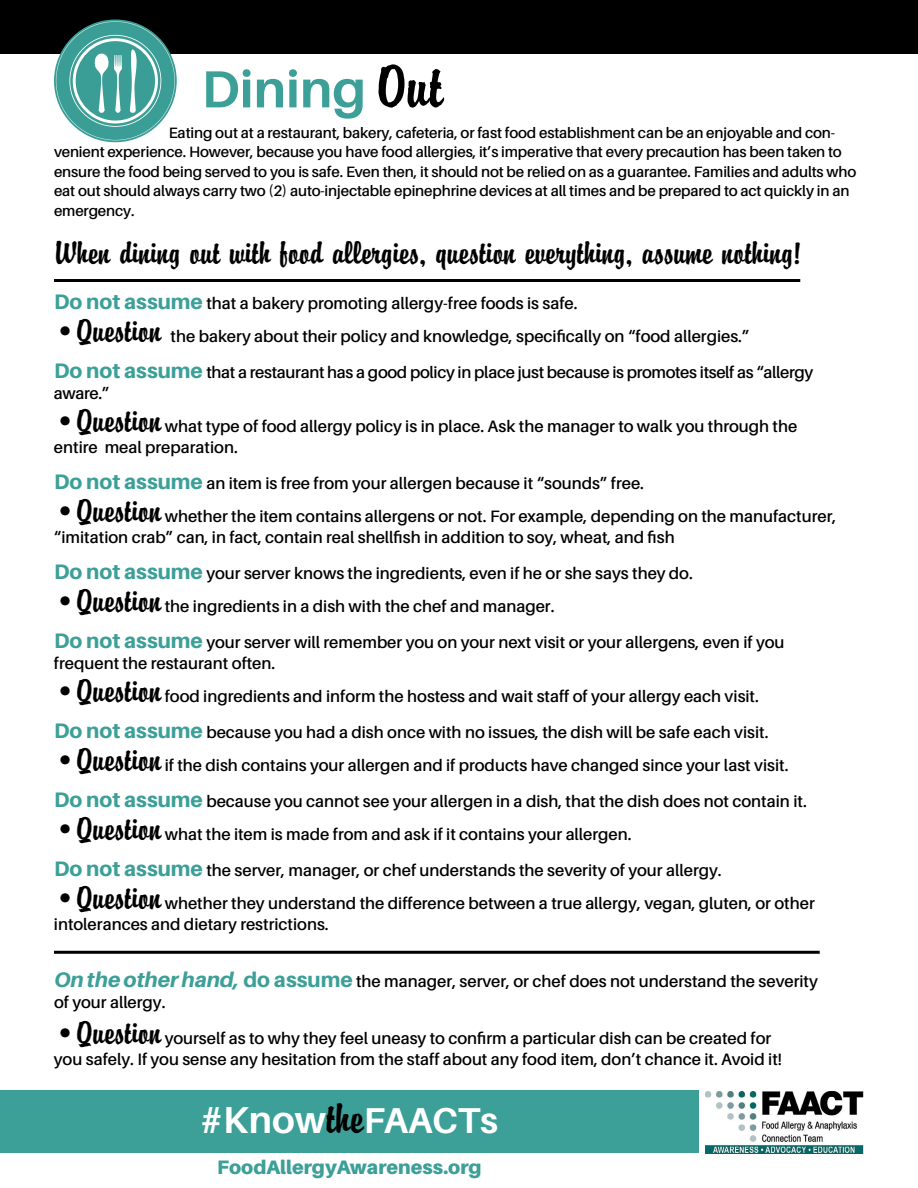
<style>
.page{position:relative;width:918px;height:1188px;background:#fff}
.page>*{position:absolute;margin:0;border:0;box-sizing:border-box;transform-origin:0 0}
.t1{font:700 52.2px "Aileron";color:#3c9f98}
.t2{font:700 36px "Aileron";letter-spacing:-.005em;color:#fff}
.t3{font:34.5px "Brody Joi D";color:#000}
.t4{font:900 19.5px "Aileron";color:#3c9f98}
.t5{font:600 16.5px/21px "Aileron";color:#000}
.t6{font:600 16.5px/36px "Aileron";letter-spacing:-.02em;color:#000}
.t7{font:600 15px/19.5px "Aileron";letter-spacing:-.01em;color:#000}
.s1{font-family:"Brody Joi D";font-weight:400;font-size:64.2px;color:#000}
.s2{font-weight:800;font-size:21px;color:#3c9f98}
.s3{font-family:"Brody Joi D";font-weight:400;font-size:33px}
.s4{font-family:"Brody Joi D";font-weight:400;font-size:34.5px}
.s5{font-weight:800;font-style:italic;font-size:21px;color:#3c9f98}
.s6{font-size:37.5px}
.s7{font-family:"Brody Joi D";font-weight:400;font-size:45px;color:#000}
</style>
<div class="page">
<div style="left:0;top:1091px;width:699px;height:62px;background:#3c9f98"></div>
<div style="left:0;top:0;width:918px;height:54px;background:#000"></div>
<svg style="left:56px;top:21px;width:119px;height:119px"></svg>
<hr style="left:54px;top:279px;width:746px;height:3px;background:#000">
<hr style="left:54px;top:951px;width:766px;height:3px;background:#000">
<img style="left:706px;top:1091px;width:157px;height:62px">
<h1 class="t1" style="left:202px;top:60px;width:243px">Dining <span class="s1">Out</span></h1>
<p class="t7" style="left:54px;top:123px;width:804px;text-indent:115px">Eating out at a restaurant, bakery, cafeteria, or fast food establishment can be an enjoyable and con&shy;venient experience. However, because you have food allergies, it’s imperative that every precaution has been taken to ensure the food being served to you is safe. Even then, it should not be relied on as a guarantee. Families and adults who eat out should always carry two (2) auto-injectable epinephrine devices at all times and be prepared to act quickly in an emergency.</p>
<h3 class="t3" style="left:54px;top:234px;width:749px">When dining out with food allergies, question everything, assume nothing!</h3>
<p class="t5" style="left:54px;top:293px;width:525px"><span class="s2">Do not assume</span> that a bakery promoting allergy-free foods is safe.</p>
<p class="t6" style="left:54px;top:318px;width:761px"><span class="s3">•</span><span class="s4">Question</span> the bakery about their policy and knowledge, specifically on “food allergies.”<br><span class="s2">Do not assume</span> that a restaurant has a good policy in place just because is promotes itself as “allergy</p>
<p class="t5" style="left:54px;top:383px;width:57px">aware.”</p>
<p class="t5" style="left:54px;top:416px;width:745px"><span class="s3">•</span><span class="s4">Question</span> what type of food allergy policy is in place. Ask the manager to walk you through the entire meal preparation.</p>
<p class="t5" style="left:54px;top:473px;width:592px"><span class="s2">Do not assume</span> an item is free from your allergen because it “sounds” free.</p>
<p class="t5" style="left:54px;top:506px;width:784px"><span class="s3">•</span><span class="s4">Question</span> whether the item contains allergens or not. For example, depending on the manufacturer, “imitation crab” can, in fact, contain real shellfish in addition to soy, wheat, and fish</p>
<p class="t5" style="left:54px;top:563px;width:640px"><span class="s2">Do not assume</span> your server knows the ingredients, even if he or she says they do.</p>
<p class="t5" style="left:54px;top:588px;width:732px;line-height:36px"><span class="s3">•</span><span class="s4">Question</span> the ingredients in a dish with the chef and manager.<br><span class="s2">Do not assume</span> your server will remember you on your next visit or your allergens, even if you</p>
<p class="t5" style="left:54px;top:653px;width:223px">frequent the restaurant often.</p>
<p class="t5" style="left:54px;top:678px;width:716px;line-height:36px"><span class="s3">•</span><span class="s4">Question</span> food ingredients and inform the hostess and wait staff of your allergy each visit.<br><span class="s2">Do not assume</span> because you had a dish once with no issues, the dish will be safe each visit.</p>
<p class="t5" style="left:54px;top:747px;width:754px;line-height:36px"><span class="s3">•</span><span class="s4">Question</span> if the dish contains your allergen and if products have changed since your last visit.<br><span class="s2">Do not assume</span> because you cannot see your allergen in a dish, that the dish does not contain it.</p>
<p class="t5" style="left:54px;top:816px;width:669px;line-height:36px"><span class="s3">•</span><span class="s4">Question</span> what the item is made from and ask if it contains your allergen.<br><span class="s2">Do not assume</span> the server, manager, or chef understands the severity of your allergy.</p>
<p class="t5" style="left:54px;top:893px;width:762px"><span class="s3">•</span><span class="s4">Question</span> whether they understand the difference between a true allergy, vegan, gluten, or other intolerances and dietary restrictions.</p>
<p class="t5" style="left:54px;top:971px;width:766px"><span class="s5">On the other hand,</span> <span class="s2">do assume</span> the manager, server, or chef does not understand the severity of your allergy.</p>
<p class="t5" style="left:54px;top:1028px;width:730px"><span class="s3">•</span><span class="s4">Question</span> yourself as to why they feel uneasy to confirm a particular dish can be created for you safely. If you sense any hesitation from the staff about any food item, don’t chance it. Avoid it!</p>
<h2 class="t2" style="left:200px;top:1100px;width:300px"><span class="s6">#Know</span><span class="s7">the</span>FAACTs</h2>
<p class="t4" style="left:217px;top:1156px;width:266px">FoodAllergyAwareness.org</p>
</div>
